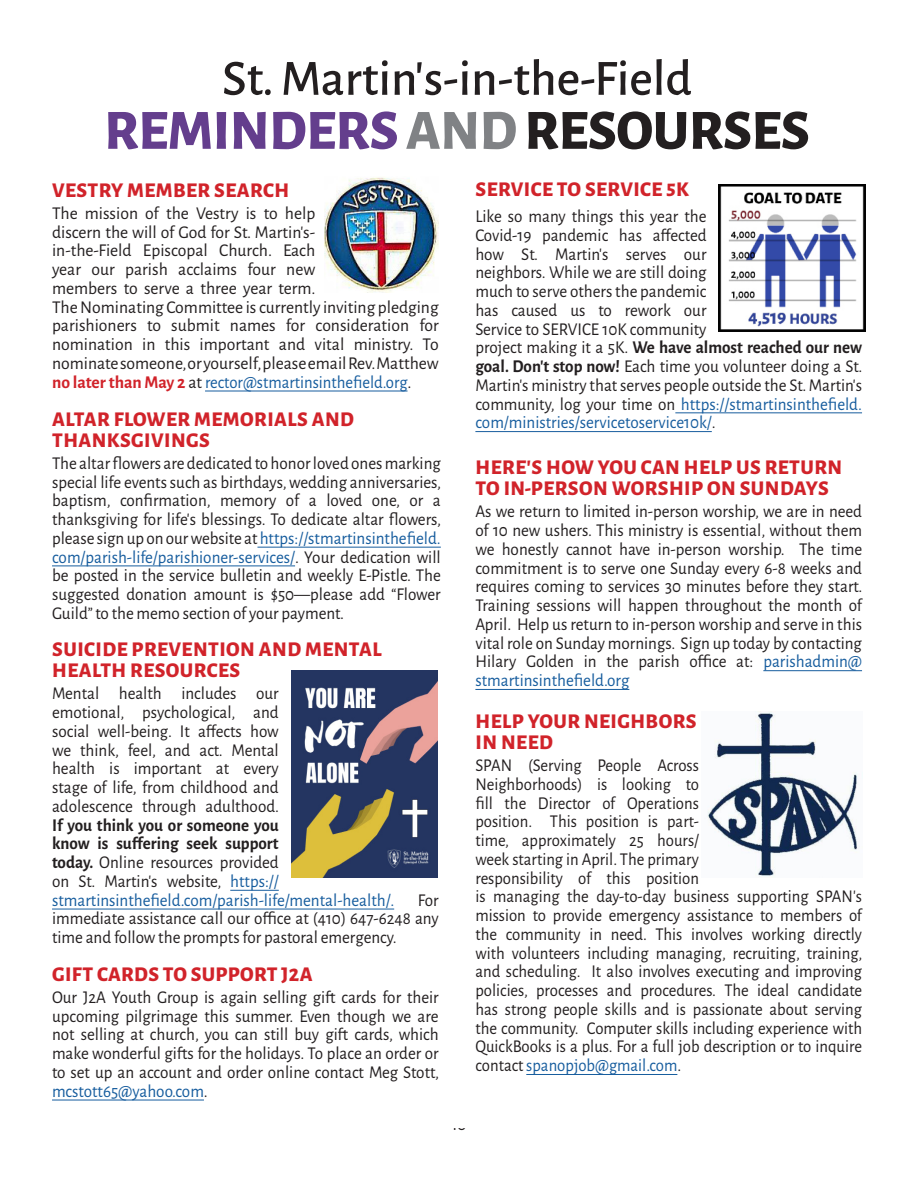
<style>
.page{position:relative;width:918px;height:1188px;background:#fff}
.page>*{position:absolute;margin:0;border:0;box-sizing:border-box;transform-origin:0 0}
.Order_of_Service_Hea{font:800 57px "Alegreya Sans";letter-spacing:-.01em;color:#643e8d}
.Order_of_Service_Hea-2{font:500 51px "Alegreya Sans";color:#231f20}
.Order_of_Service_Hea-3{font:800 21px/21px "Alegreya Sans";letter-spacing:.02em;color:#d1232a}
.t1{font:18px/18.8px "Alegreya Sans";color:#231f20;text-align:justify;scale:.95 1}
.t2{font:18px/18.8px "Alegreya Sans";color:#231f20;scale:.93 1}
.t3{font:18px/18.8px "Alegreya Sans";color:#231f20}
.t4{font:16.5px "Alegreya Sans";color:#231f20}
.s1{color:#808285}
.s2{color:#231f20}
.s3{font-weight:700;color:#d1232a}
.s4{color:#175d9e}
.s5{font-weight:700}
</style>
<div class="page">
<img style="left:707px;top:712px;width:151px;height:164px">
<hr style="left:675px;top:412px;width:187px;height:1px;background:#175d9e">
<hr style="left:475px;top:431px;width:237px;height:1px;background:#175d9e">
<img style="left:719px;top:184px;width:147px;height:148px">
<hr style="left:526px;top:1074px;width:151px;height:1px;background:#175d9e">
<hr style="left:257px;top:547px;width:184px;height:1px;background:#175d9e">
<hr style="left:52px;top:566px;width:243px;height:1px;background:#175d9e">
<hr style="left:52px;top:1100px;width:152px;height:1px;background:#175d9e">
<hr style="left:230px;top:890px;width:49px;height:1px;background:#175d9e">
<hr style="left:52px;top:909px;width:342px;height:1px;background:#175d9e">
<img style="left:291px;top:670px;width:147px;height:208px">
<hr style="left:763px;top:670px;width:99px;height:1px;background:#175d9e">
<hr style="left:475px;top:689px;width:154px;height:1px;background:#175d9e">
<hr style="left:205px;top:391px;width:203px;height:1px;background:#175d9e">
<img style="left:325px;top:177px;width:113px;height:115px">
<p class="Order_of_Service_Hea-2" style="left:222px;top:43px;width:472px">St. Martin’s-in-the-Field</p>
<p class="Order_of_Service_Hea" style="left:104px;top:87px;width:707px">REMINDERS<span class="s1">AND</span> <span class="s2">RESOURSES</span></p>
<p class="Order_of_Service_Hea-3" style="left:52px;top:178px;width:238px">VESTRY MEMBER SEARCH</p>
<p class="t3" style="left:52px;top:203px;width:388px">The mission of the Vestry is to help<br>discern the will of God for St. Martin’s-<br>in-the-Field Episcopal Church. Each<br>year our parish acclaims four new<br>members to serve a three year term.<br>The Nominating Committee is currently inviting pledging parishioners to submit names for consideration for nomination in this important and vital ministry. To nominate someone, or yourself, please email Rev. Matthew <span class="s3">no later than May 2</span> at <span class="s4">rector@stmartinsinthefield.org</span>.</p>
<p class="Order_of_Service_Hea-3" style="left:52px;top:407px;width:303px">ALTAR FLOWER MEMORIALS AND<br>THANKSGIVINGS</p>
<p class="t1" style="left:52px;top:453px;width:411px">The altar flowers are dedicated to honor loved ones marking special life events such as birthdays, wedding anniversaries, baptism, confirmation, memory of a loved one, or a thanksgiving for life’s blessings. To dedicate altar flowers, please sign up on our website at <span class="s4">https://stmartinsinthefield. com/parish-life/parishioner-services/</span>. Your dedication will be posted in the service bulletin and weekly E-Pistle. The suggested donation amount is $50—please add “Flower Guild” to the memo section of your payment.</p>
<p class="Order_of_Service_Hea-3" style="left:52px;top:637px;width:331px">SUICIDE PREVENTION AND MENTAL<br>HEALTH RESOURCES</p>
<p class="t1" style="left:52px;top:683px;width:362px;text-align:left">Mental health includes our<br>emotional, psychological, and<br>social well-being. It affects how<br>we think, feel, and act. Mental<br>health is important at every<br>stage of life, from childhood and<br>adolescence through adulthood.<br><span class="s5">If you think you or someone you<br>know is suffering seek support<br>today.</span> Online resources provided<br>on St. Martin’s website, <span class="s4">https:// stmartinsinthefield.com/parish-life/mental-health/.</span></p>
<p class="t1" style="left:52px;top:890px;width:409px;text-indent:366px">For immediate assistance call our office at (410) 647-6248 any time and follow the prompts for pastoral emergency.</p>
<p class="Order_of_Service_Hea-3" style="left:52px;top:962px;width:262px">GIFT CARDS TO SUPPORT J2A</p>
<p class="t1" style="left:52px;top:987px;width:409px">Our J2A Youth Group is again selling gift cards for their upcoming pilgrimage this summer. Even though we are not selling at church, you can still buy gift cards, which make wonderful gifts for the holidays. To place an order or to set up an account and order online contact Meg Stott, <span class="s4">mcstott65@yahoo.com</span>.</p>
<p class="Order_of_Service_Hea-3" style="left:476px;top:177px;width:215px">SERVICE TO SERVICE 5K</p>
<p class="t1" style="left:475px;top:206px;width:409px;text-align:left">Like so many things this year the<br>Covid-19 pandemic has affected<br>how St. Martin’s serves our<br>neighbors. While we are still doing<br>much to serve others the pandemic<br>has caused us to rework our<br>Service to SERVICE 10K community<br>project making it a 5K. <span class="s5">We have almost reached our new goal. Don’t stop now!</span> Each time you volunteer doing a St.<br>Martin’s ministry that serves people outside the St. Martin’s community, log your time on <span class="s4">https://stmartinsinthefield. com/ministries/servicetoservice10k/</span>.</p>
<p class="Order_of_Service_Hea-3" style="left:476px;top:455px;width:368px">HERE’S HOW YOU CAN HELP US RETURN<br>TO IN-PERSON WORSHIP ON SUNDAYS</p>
<p class="t1" style="left:475px;top:501px;width:409px">As we return to limited in-person worship, we are in need of 10 new ushers. This ministry is essential, without them we honestly cannot have in-person worship. The time commitment is to serve one Sunday every 6-8 weeks and requires coming to services 30 minutes before they start.<br>Training sessions will happen throughout the month of April. Help us return to in-person worship and serve in this vital role on Sunday mornings. Sign up today by contacting Hilary Golden in the parish office at: <span class="s4">parishadmin@ stmartinsinthefield.org</span></p>
<p class="Order_of_Service_Hea-3" style="left:476px;top:709px;width:223px">HELP YOUR NEIGHBORS<br>IN NEED</p>
<p class="t2" style="left:475px;top:755px;width:418px">SPAN (Serving People Across<br>Neighborhoods) is looking to<br>fill the Director of Operations<br>position. This position is part-<br>time, approximately 25 hours/<br>week starting in April. The primary<br>responsibility of this position<br>is managing the day-to-day business supporting SPAN’s mission to provide emergency assistance to members of the community in need. This involves working directly with volunteers including managing, recruiting, training, and scheduling. It also involves executing and improving policies, processes and procedures. The ideal candidate has strong people skills and is passionate about serving the community. Computer skills including experience with QuickBooks is a plus. For a full job description or to inquire contact <span class="s4">spanopjob@gmail.com</span>.</p>
<p class="t4" style="left:452px;top:1114px;width:16px">10</p>
</div>
